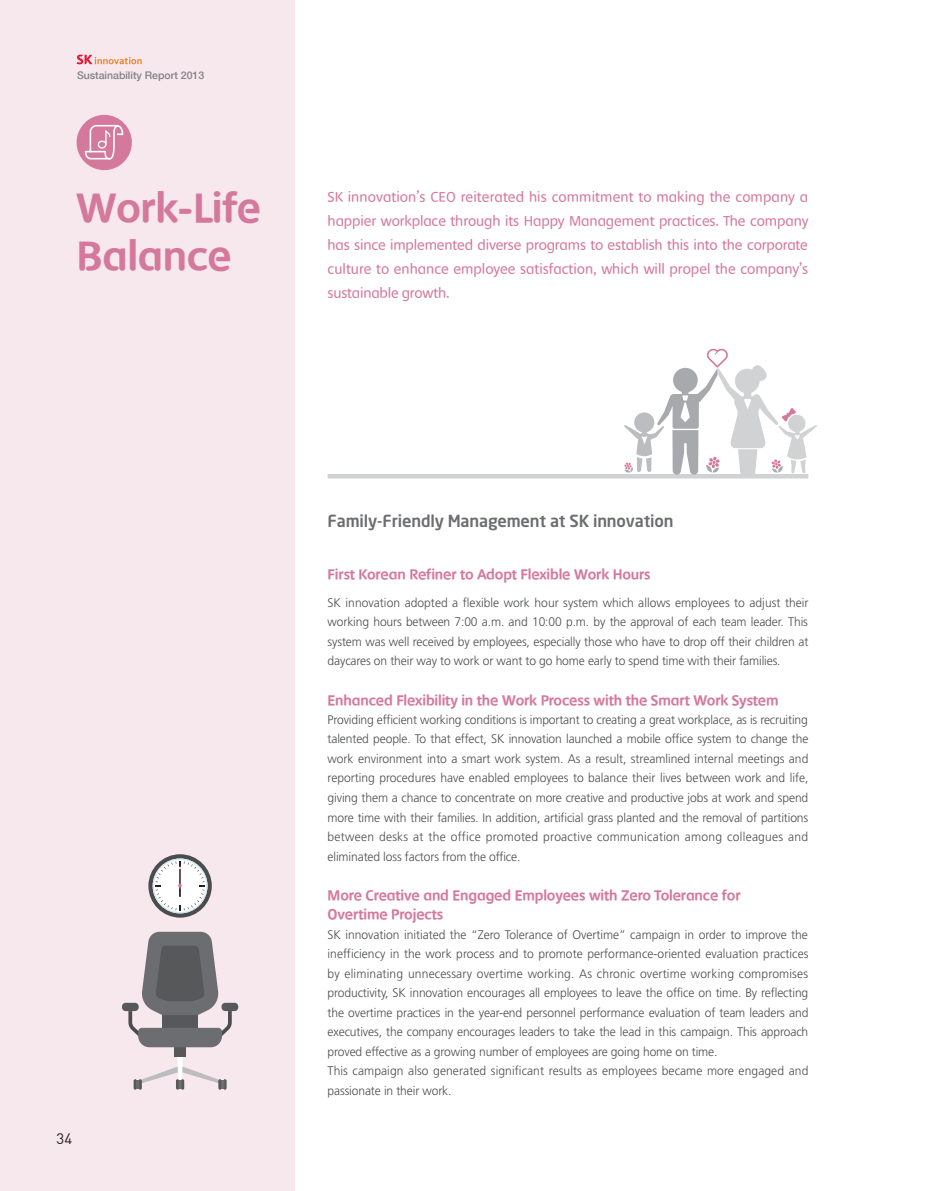
<style>
.page{position:relative;width:936px;height:1191px;background:#fff}
.page>*{position:absolute;margin:0;border:0;box-sizing:border-box;transform-origin:0 0}
.t1{font:700 40.5px/48px "Moebius Korea";letter-spacing:-.01em;color:#d5799c}
.t2{font:500 16.5px "Neo Sans";letter-spacing:-.01em;color:#6c6d70}
.t3{font:15px "Dinreg";color:#231f20}
.t4{font:700 14.25px/19.5px "Moebius Korea";letter-spacing:-.01em;color:#d5799c}
.t5{font:13.5px/24px "Moebius Korea";letter-spacing:-.01em;color:#d5799c;text-align:justify}
.t6{font:300 12.45px/19.5px "Frutiger LT Std";letter-spacing:-.01em;color:#4b4c4d;text-align:justify}
.t7{font:500 10.5px "Helvetica Neue";color:#808285}
</style>
<div class="page">
<div style="left:0;top:0;width:294px;height:1191px;background:#f7e8ed"></div>
<svg style="left:77px;top:55px;width:65px;height:9px"></svg>
<hr style="left:327px;top:474px;width:481px;height:4px;background:#d1d2d4">
<svg style="left:148px;top:854px;width:64px;height:63px"></svg>
<svg style="left:153px;top:858px;width:54px;height:55px;background:#dbdadc"></svg>
<div style="left:221px;top:1002px;width:17px;height:9px;background:#57585a;border-radius:4px"></div>
<div style="left:122px;top:1002px;width:17px;height:9px;background:#57585a;border-radius:4px"></div>
<svg style="left:128px;top:931px;width:104px;height:158px"></svg>
<svg style="left:624px;top:349px;width:192px;height:126px"></svg>
<div style="left:77px;top:115px;width:55px;height:55px;background:#d5799c;border-radius:50%"></div>
<svg style="left:85px;top:125px;width:38px;height:34px"></svg>
<p class="t7" style="left:77px;top:69px;width:129px">Sustainability Report 2013</p>
<h1 class="t1" style="left:77px;top:186px;width:186px">Work-Life<br>Balance</h1>
<p class="t5" style="left:327px;top:186px;width:482px">SK innovation’s CEO reiterated his commitment to making the company a happier workplace through its Happy Management practices. The company has since implemented diverse programs to establish this into the corporate culture to enhance employee satisfaction, which will propel the company’s sustainable growth.</p>
<p class="t3" style="left:56px;top:1129px;width:17px">34</p>
<h2 class="t2" style="left:327px;top:514px;width:347px">Family-Friendly Management at SK innovation</h2>
<p class="t4" style="left:327px;top:566px;width:324px">First Korean Refiner to Adopt Flexible Work Hours</p>
<p class="t6" style="left:327px;top:593px;width:482px">SK innovation adopted a flexible work hour system which allows employees to adjust their working hours between 7:00 a.m. and 10:00 p.m. by the approval of each team leader. This system was well received by employees, especially those who have to drop off their children at daycares on their way to work or want to go home early to spend time with their families.</p>
<p class="t4" style="left:327px;top:691px;width:452px">Enhanced Flexibility in the Work Process with the Smart Work System</p>
<p class="t6" style="left:327px;top:710px;width:482px">Providing efficient working conditions is important to creating a great workplace, as is recruiting talented people. To that effect, SK innovation launched a mobile office system to change the work environment into a smart work system. As a result, streamlined internal meetings and reporting procedures have enabled employees to balance their lives between work and life, giving them a chance to concentrate on more creative and productive jobs at work and spend more time with their families. In addition, artificial grass planted and the removal of partitions between desks at the office promoted proactive communication among colleagues and eliminated loss factors from the office.</p>
<p class="t4" style="left:327px;top:886px;width:414px">More Creative and Engaged Employees with Zero Tolerance for<br>Overtime Projects</p>
<p class="t6" style="left:327px;top:924px;width:482px;text-align:left">SK innovation initiated the “Zero Tolerance of Overtime” campaign in order to improve the inefficiency in the work process and to promote performance-oriented evaluation practices by eliminating unnecessary overtime working. As chronic overtime working compromises productivity, SK innovation encourages all employees to leave the office on time. By reflecting the overtime practices in the year-end personnel performance evaluation of team leaders and executives, the company encourages leaders to take the lead in this campaign. This approach proved effective as a growing number of employees are going home on time.<br>This campaign also generated significant results as employees became more engaged and passionate in their work.</p>
</div>
